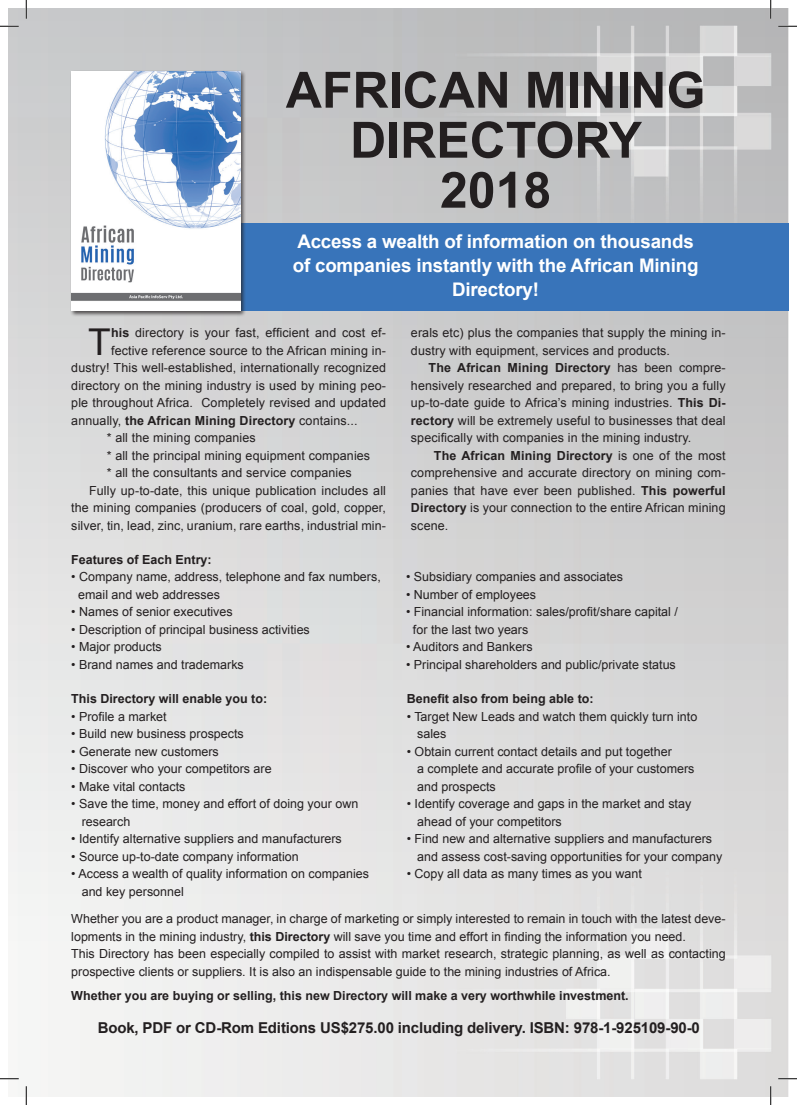
<style>
.page{position:relative;width:797px;height:1105px;background:#fff}
.page>*{position:absolute;margin:0;border:0;box-sizing:border-box;transform-origin:0 0}
.t1{font:700 50px/50px "Arial";color:#231f20;text-align:center}
.t2{font:37px "Arial";color:#231f20}
.t3{font:700 18.75px/23.8px "Arial";letter-spacing:-.01em;color:#fff;text-align:center}
.t4{font:700 15px "Arial";letter-spacing:-.01em;color:#231f20}
.t5{font:12.5px/17.5px "Arial";color:#231f20}
.t6{font:700 12.5px "Arial";color:#231f20}
.s1{font-weight:700}
.s2{font-weight:400}
</style>
<div class="page">
<img style="left:9px;top:9px;width:779px;height:1087px">
<div style="left:226px;top:223px;width:562px;height:87px;background:#3874ba"></div>
<div style="left:70px;top:70px;width:177px;height:246px;background:#231f20;opacity:.75"></div>
<img style="left:71px;top:71px;width:169px;height:239px">
<svg style="left:0;top:25px;width:19px;height:2px"></svg>
<svg style="left:778px;top:25px;width:19px;height:2px"></svg>
<svg style="left:0;top:1078px;width:19px;height:1px"></svg>
<svg style="left:778px;top:1078px;width:19px;height:1px"></svg>
<svg style="left:25px;top:0;width:2px;height:19px"></svg>
<svg style="left:25px;top:1086px;width:2px;height:19px"></svg>
<svg style="left:770px;top:0;width:1px;height:19px"></svg>
<svg style="left:770px;top:1086px;width:1px;height:19px"></svg>
<h1 class="t1" style="left:286px;top:67px;width:421px">African Mining<br>Directory<br>2018</h1>
<h3 class="t3" style="left:293px;top:230px;width:407px">Access a wealth of information on thousands of companies instantly with the African Mining<br>Directory!</h3>
<h2 class="t2" style="left:88px;top:317px;width:24px">T</h2>
<p class="t5" style="left:111px;top:324px;width:276px"><span class="s1">his</span> directory is your fast, efficient and cost ef-</p>
<p class="t5" style="left:111px;top:342px;width:276px">fective reference source to the African mining in-</p>
<p class="t5" style="left:71px;top:359px;width:316px">dustry! This well-established, internationally recognized</p>
<p class="t5" style="left:71px;top:377px;width:316px">directory on the mining industry is used by mining peo-</p>
<p class="t5" style="left:71px;top:394px;width:316px">ple throughout Africa. Completely revised and updated</p>
<p class="t6" style="left:71px;top:412px;width:288px"><span class="s2">annually,</span> the African Mining Directory <span class="s2">contains...</span></p>
<p class="t5" style="left:107px;top:429px;width:151px">* all the mining companies</p>
<p class="t5" style="left:107px;top:447px;width:265px">* all the principal mining equipment companies</p>
<p class="t5" style="left:107px;top:464px;width:246px">* all the consultants and service companies</p>
<p class="t5" style="left:89px;top:482px;width:298px">Fully up-to-date, this unique publication includes all</p>
<p class="t5" style="left:71px;top:499px;width:316px">the mining companies (producers of coal, gold, copper,</p>
<p class="t5" style="left:71px;top:517px;width:316px">silver, tin, lead, zinc, uranium, rare earths, industrial min-</p>
<p class="t6" style="left:71px;top:551px;width:142px">Features of Each Entry:</p>
<p class="t5" style="left:78px;top:568px;width:304px;text-indent:-7px">• Company name, address, telephone and fax numbers, email and web addresses</p>
<p class="t5" style="left:71px;top:603px;width:163px">• Names of senior executives</p>
<p class="t5" style="left:71px;top:621px;width:240px">• Description of principal business activities</p>
<p class="t5" style="left:71px;top:638px;width:92px">• Major products</p>
<p class="t5" style="left:71px;top:656px;width:174px">• Brand names and trademarks</p>
<p class="t6" style="left:71px;top:691px;width:197px">This Directory will enable you to:</p>
<p class="t5" style="left:71px;top:708px;width:97px">• Profile a market</p>
<p class="t5" style="left:71px;top:725px;width:174px">• Build new business prospects</p>
<p class="t5" style="left:71px;top:743px;width:149px">• Generate new customers</p>
<p class="t5" style="left:71px;top:760px;width:202px">• Discover who your competitors are</p>
<p class="t5" style="left:71px;top:778px;width:116px">• Make vital contacts</p>
<p class="t5" style="left:82px;top:795px;width:278px;text-indent:-10px">• Save the time, money and effort of doing your own research</p>
<p class="t5" style="left:71px;top:830px;width:272px">• Identify alternative suppliers and manufacturers</p>
<p class="t5" style="left:71px;top:848px;width:229px">• Source up-to-date company information</p>
<p class="t5" style="left:82px;top:865px;width:289px;text-indent:-10px">• Access a wealth of quality information on companies and key personnel</p>
<p class="t5" style="left:411px;top:324px;width:316px">erals etc) plus the companies that supply the mining in&shy;dustry with equipment, services and products.</p>
<p class="t5" style="left:411px;top:359px;width:316px;text-align:justify;text-indent:18px"><span class="s1">The African Mining Directory</span> has been compre&shy;hensively researched and prepared, to bring you a fully up-to-date guide to Africa’s mining industries. <span class="s1">This Di&shy;rectory</span> will be extremely useful to businesses that deal specifically with companies in the mining industry.</p>
<p class="t5" style="left:411px;top:447px;width:316px;text-align:justify;text-indent:23px"><span class="s1">The African Mining Directory</span> is one of the most comprehensive and accurate directory on mining com&shy;panies that have ever been published. <span class="s1">This powerful Directory</span> is your connection to the entire African mining scene.</p>
<p class="t5" style="left:406px;top:568px;width:218px">• Subsidiary companies and associates</p>
<p class="t5" style="left:406px;top:586px;width:132px">• Number of employees</p>
<p class="t5" style="left:413px;top:603px;width:266px;text-indent:-7px">• Financial information: sales/profit/share capital / for the last two years</p>
<p class="t5" style="left:406px;top:638px;width:128px">• Auditors and Bankers</p>
<p class="t5" style="left:406px;top:656px;width:271px">• Principal shareholders and public/private status</p>
<p class="t6" style="left:407px;top:691px;width:188px">Benefit also from being able to:</p>
<p class="t5" style="left:417px;top:708px;width:281px;text-indent:-10px">• Target New Leads and watch them quickly turn into sales</p>
<p class="t5" style="left:417px;top:743px;width:279px;text-indent:-10px">• Obtain current contact details and put together<br>a complete and accurate profile of your customers and prospects</p>
<p class="t5" style="left:417px;top:795px;width:275px;text-indent:-10px">• Identify coverage and gaps in the market and stay ahead of your competitors</p>
<p class="t5" style="left:417px;top:830px;width:306px;text-indent:-10px">• Find new and alternative suppliers and manufacturers and assess cost-saving opportunities for your company</p>
<p class="t5" style="left:407px;top:865px;width:237px">• Copy all data as many times as you want</p>
<p class="t5" style="left:71px;top:910px;width:656px">Whether you are a product manager, in charge of marketing or simply interested to remain in touch with the latest deve&shy;lopments in the mining industry, <span class="s1">this Directory</span> will save you time and effort in finding the information you need.<br>This Directory has been especially compiled to assist with market research, strategic planning, as well as contacting prospective clients or suppliers. It is also an indispensable guide to the mining industries of Africa.</p>
<p class="t6" style="left:71px;top:987px;width:559px">Whether you are buying or selling, this new Directory will make a very worthwhile investment.</p>
<p class="t4" style="left:98px;top:1018px;width:603px">Book, PDF or CD-Rom Editions US$275.00 including delivery. ISBN: 978-1-925109-90-0</p>
</div>
